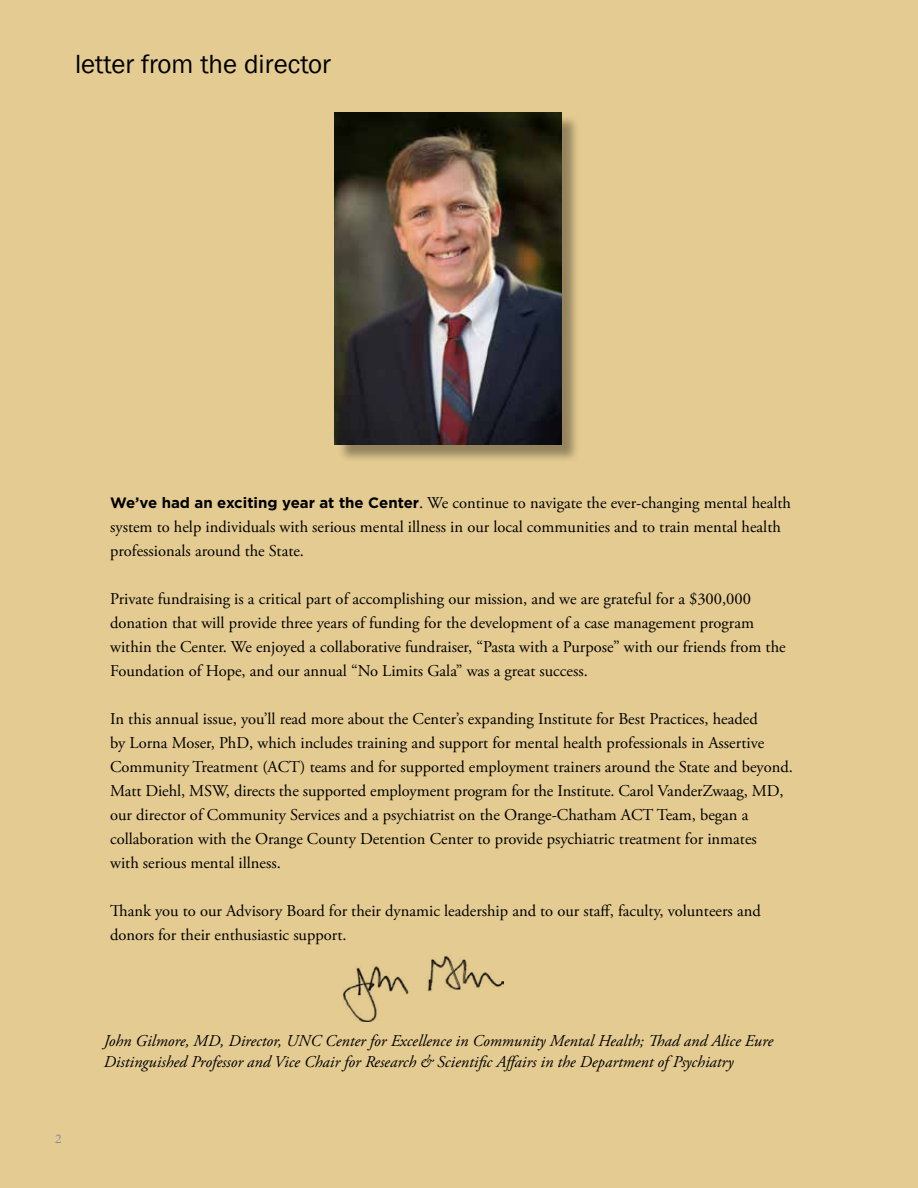
<style>
.page{position:relative;width:918px;height:1188px;background:#e4cb91}
.page>*{position:absolute;margin:0;border:0;box-sizing:border-box;transform-origin:0 0}
.t1{font:27px "Franklin Gothic";color:#000}
.t2{font:16.5px/24px "Adobe Garamond Pro";color:#000}
.t3{font:italic 16.5px/21px "Adobe Garamond Pro";color:#000}
.t4{font:13.5px "Garamond";color:#7686a7}
.s1{font-family:"Gotham";font-weight:700;font-size:15px}
</style>
<div class="page">
<img style="left:344px;top:956px;width:160px;height:65px">
<div style="left:337px;top:115px;width:244px;height:348px;background:#000;opacity:.35"></div>
<img style="left:335px;top:112px;width:227px;height:332px">
<h1 class="t1" style="left:75px;top:47px;width:258px">letter from the director</h1>
<p class="t4" style="left:55px;top:1131px;width:8px">2</p>
<p class="t2" style="left:110px;top:491px;width:683px"><span class="s1">We’ve had an exciting year at the Center</span>. We continue to navigate the ever-changing mental health system to help individuals with serious mental illness in our local communities and to train mental health professionals around the State.</p>
<p class="t2" style="left:110px;top:587px;width:677px">Private fundraising is a critical part of accomplishing our mission, and we are grateful for a $300,000 donation that will provide three years of funding for the development of a case management program within the Center. We enjoyed a collaborative fundraiser, “Pasta with a Purpose” with our friends from the Foundation of Hope, and our annual “No Limits Gala” was a great success.</p>
<p class="t2" style="left:110px;top:707px;width:684px">In this annual issue, you’ll read more about the Center’s expanding Institute for Best Practices, headed<br>by Lorna Moser, PhD, which includes training and support for mental health professionals in Assertive Community Treatment (ACT) teams and for supported employment trainers around the State and beyond.<br>Matt Diehl, MSW, directs the supported employment program for the Institute. Carol VanderZwaag, MD, our director of Community Services and a psychiatrist on the Orange-Chatham ACT Team, began a collaboration with the Orange County Detention Center to provide psychiatric treatment for inmates<br>with serious mental illness.</p>
<p class="t2" style="left:110px;top:899px;width:652px">Thank you to our Advisory Board for their dynamic leadership and to our staff, faculty, volunteers and donors for their enthusiastic support.</p>
<p class="t3" style="left:104px;top:1031px;width:671px">John Gilmore, MD, Director, UNC Center for Excellence in Community Mental Health; Thad and Alice Eure<br>Distinguished Professor and Vice Chair for Research &amp; Scientific Affairs in the Department of Psychiatry</p>
</div>
